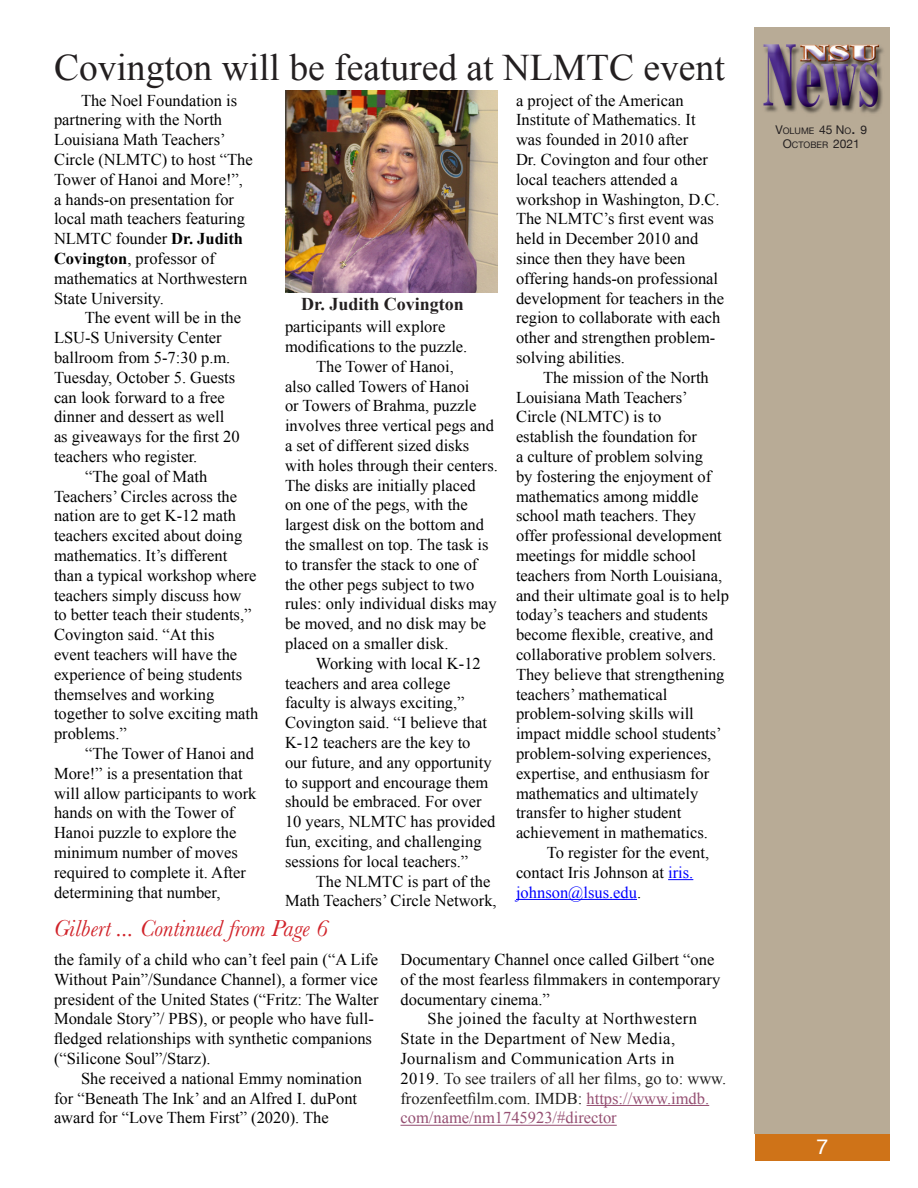
<style>
.page{position:relative;width:918px;height:1188px;background:#fff}
.page>*{position:absolute;margin:0;border:0;box-sizing:border-box;transform-origin:0 0}
.t1{font:37.5px "Times New Roman";color:#231f20}
.t2{font:italic 24px "Baskerville";color:#d1232a}
.t3{font:21px "Helvetica";color:#fff}
.t4{font:700 18px "Times New Roman";color:#231f20}
.t5{font:16.5px/19.8px "Times New Roman";color:#000}
.t6{font:16.5px/19.8px "Times New Roman";letter-spacing:.025em;color:#000}
.t7{font:9px "Helvetica Neue";color:#231f20}
.s1{font-weight:700}
.s2{color:#00f}
.s3{color:#201f1e}
.s4{color:#954f72}
.s5{color:#fff}
.s6{font-size:12px}
.s7{font-size:16.5px}
</style>
<div class="page">
<div style="left:755px;top:27px;width:135px;height:1107px;background:#b8ab96"></div>
<div style="left:755px;top:1134px;width:135px;height:27px;background:#cf7318"></div>
<hr style="left:587px;top:1105px;width:122px;height:1px;background:#954f72">
<hr style="left:400px;top:1125px;width:217px;height:1px;background:#954f72">
<svg style="left:668px;top:879px;width:25px;height:1px"></svg>
<hr style="left:516px;top:899px;width:121px;height:1px;background:#00f">
<img style="left:285px;top:91px;width:213px;height:202px">
<p class="t1" style="left:54px;top:42px;width:672px">Covington will be featured at NLMTC event</p>
<p class="t5" style="left:54px;top:90px;width:200px;text-indent:27px">The Noel Foundation is partnering with the North<br>Louisiana Math Teachers’<br>Circle (NLMTC) to host “The<br>Tower of Hanoi and More!”, a hands-on presentation for local math teachers featuring<br>NLMTC founder <span class="s1">Dr. Judith<br>Covington</span>, professor of mathematics at Northwestern<br>State University.</p>
<p class="t5" style="left:54px;top:308px;width:189px;text-indent:31px">The event will be in the<br>LSU-S University Center ballroom from 5-7:30 p.m.<br>Tuesday, October 5. Guests can look forward to a free dinner and dessert as well as giveaways for the first 20 teachers who register.</p>
<p class="t5" style="left:54px;top:466px;width:206px;text-indent:31px">“The goal of Math<br>Teachers’ Circles across the nation are to get K-12 math teachers excited about doing mathematics. It’s different than a typical workshop where teachers simply discuss how to better teach their students,”<br>Covington said. “At this<br>event teachers will have the experience of being students themselves and working together to solve exciting math problems.”</p>
<p class="t5" style="left:54px;top:743px;width:204px;text-indent:31px">“The Tower of Hanoi and<br>More!” is a presentation that will allow participants to work hands on with the Tower of<br>Hanoi puzzle to explore the minimum number of moves required to complete it. After determining that number,</p>
<p class="t4" style="left:301px;top:292px;width:164px">Dr. Judith Covington</p>
<p class="t5" style="left:285px;top:317px;width:184px">participants will explore modifications to the puzzle.</p>
<p class="t5" style="left:285px;top:356px;width:215px;text-indent:31px">The Tower of Hanoi,<br>also called Towers of Hanoi<br>or Towers of Brahma, puzzle involves three vertical pegs and a set of different sized disks with holes through their centers.<br>The disks are initially placed<br>on one of the pegs, with the largest disk on the bottom and the smallest on top. The task is to transfer the stack to one of the other pegs subject to two rules: only individual disks may be moved, and no disk may be placed on a smaller disk.</p>
<p class="t5" style="left:285px;top:653px;width:212px;text-indent:31px">Working with local K-12 teachers and area college faculty is always exciting,”<br>Covington said. “I believe that<br>K-12 teachers are the key to our future, and any opportunity to support and encourage them should be embraced. For over<br>10 years, NLMTC has provided fun, exciting, and challenging sessions for local teachers.”</p>
<p class="t5" style="left:285px;top:871px;width:213px;text-indent:31px">The NLMTC is part of the<br>Math Teachers’ Circle Network,</p>
<p class="t2" style="left:54px;top:912px;width:275px">Gilbert ... Continued from Page 6</p>
<p class="t5" style="left:516px;top:90px;width:210px">a project of the American<br>Institute of Mathematics. It was founded in 2010 after<br>Dr. Covington and four other local teachers attended a workshop in Washington, D.C.<br>The NLMTC’s first event was held in December 2010 and since then they have been offering hands-on professional development for teachers in the region to collaborate with each other and strengthen problem&shy;solving abilities.</p>
<p class="t5" style="left:516px;top:367px;width:215px;text-indent:27px">The mission of the North<br>Louisiana Math Teachers’<br>Circle (NLMTC) is to<br>establish the foundation for<br>a culture of problem solving<br>by fostering the enjoyment of mathematics among middle school math teachers. They offer professional development meetings for middle school teachers from North Louisiana, and their ultimate goal is to help today’s teachers and students become flexible, creative, and collaborative problem solvers.<br>They believe that strengthening teachers’ mathematical problem-solving skills will impact middle school students’ problem-solving experiences, expertise, and enthusiasm for mathematics and ultimately transfer to higher student achievement in mathematics.</p>
<p class="t5" style="left:516px;top:842px;width:195px;text-indent:31px">To register for the event, contact Iris Johnson at <span class="s2">iris. johnson@lsus.edu</span>.</p>
<p class="t5" style="left:54px;top:949px;width:326px">the family of a child who can’t feel pain (“A Life Without Pain”/Sundance Channel), a former vice president of the United States (“Fritz: The Walter Mondale Story”/ PBS), or people who have full&shy;fledged relationships with synthetic companions (“Silicone Soul”/Starz).</p>
<p class="t5" style="left:54px;top:1068px;width:309px;text-indent:27px">She received a national Emmy nomination for “Beneath The Ink’ and an Alfred I. duPont award for “Love Them First” (2020). The</p>
<p class="t5" style="left:400px;top:949px;width:321px">Documentary Channel once called Gilbert “one of the most fearless filmmakers in contemporary documentary cinema.”</p>
<p class="t6" style="left:400px;top:1009px;width:327px;text-indent:27px">She joined the faculty at Northwestern State in the Department of New Media, Journalism and Communication Arts in<br>2019. <span class="s3">To see trailers of all her films, go to: www. frozenfeetfilm.com. IMDB:</span> <span class="s4">https://www.imdb. com/name/nm1745923/#director</span><span class="s5">ne</span></p>
<p class="t7" style="left:775px;top:124px;width:93px"><span class="s6">V</span>OLUME <span class="s6">45 N</span>O<span class="s7">.</span> <span class="s6">9</span></p>
<p class="t7" style="left:783px;top:139px;width:79px"><span class="s6">O</span>CTOBER <span class="s6">2021</span></p>
<p class="t3" style="left:817px;top:1130px;width:13px">7</p>
</div>
